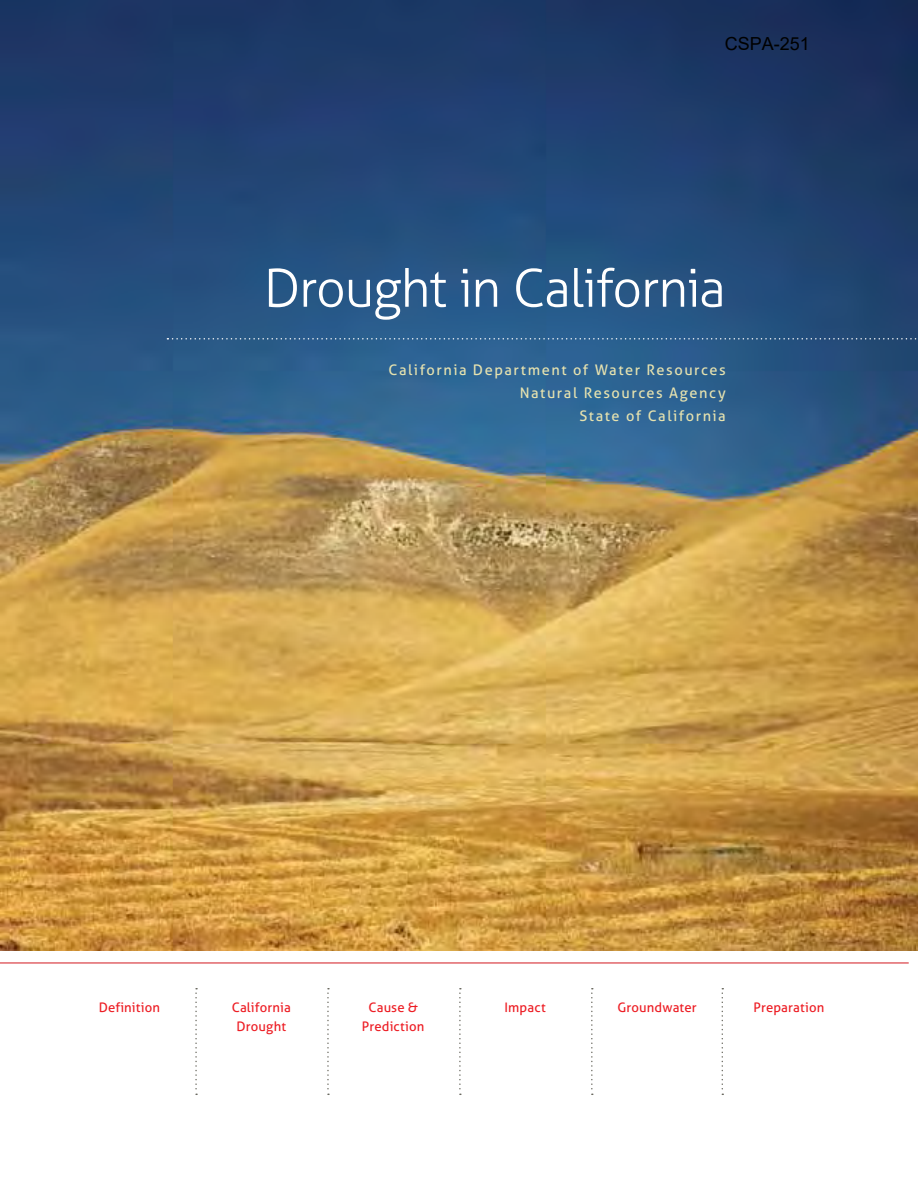
<style>
.page{position:relative;width:918px;height:1188px;background:#fff}
.page>*{position:absolute;margin:0;border:0;box-sizing:border-box;transform-origin:0 0}
.t1{font:300 52.5px "Aller";letter-spacing:-.03em;color:#fff}
.t2{font:18px "Arial";color:#000}
.t3{font:14.55px/23.2px "Aller";letter-spacing:.105em;color:#e6e2af;text-align:right}
.t4{font:13.05px/18.9px "Aller";letter-spacing:.01em;color:#ed1d24;text-align:center}
</style>
<div class="page">
<img style="left:0;top:0;width:918px;height:950px">
<svg style="left:195px;top:988px;width:2px;height:107px"></svg>
<svg style="left:327px;top:988px;width:2px;height:107px"></svg>
<svg style="left:459px;top:988px;width:2px;height:107px"></svg>
<svg style="left:591px;top:988px;width:2px;height:107px"></svg>
<svg style="left:722px;top:988px;width:1px;height:107px"></svg>
<hr style="left:0;top:963px;width:909px;height:1px;background:#d2181f">
<svg style="left:167px;top:338px;width:751px;height:2px;background:#4d769c"></svg>
<p class="t2" style="left:725px;top:31px;width:87px">CSPA-251</p>
<h1 class="t1" style="left:264px;top:256px;width:464px">Drought in California</h1>
<p class="t3" style="left:389px;top:358px;width:339px">California Department of Water Resources<br>Natural Resources Agency<br>State of California</p>
<p class="t4" style="left:99px;top:998px;width:63px">Definition</p>
<p class="t4" style="left:232px;top:998px;width:60px">California<br>Drought</p>
<p class="t4" style="left:362px;top:998px;width:64px">Cause &amp;<br>Prediction</p>
<p class="t4" style="left:504px;top:998px;width:43px">Impact</p>
<p class="t4" style="left:617px;top:998px;width:81px">Groundwater</p>
<p class="t4" style="left:754px;top:998px;width:72px">Preparation</p>
</div>
